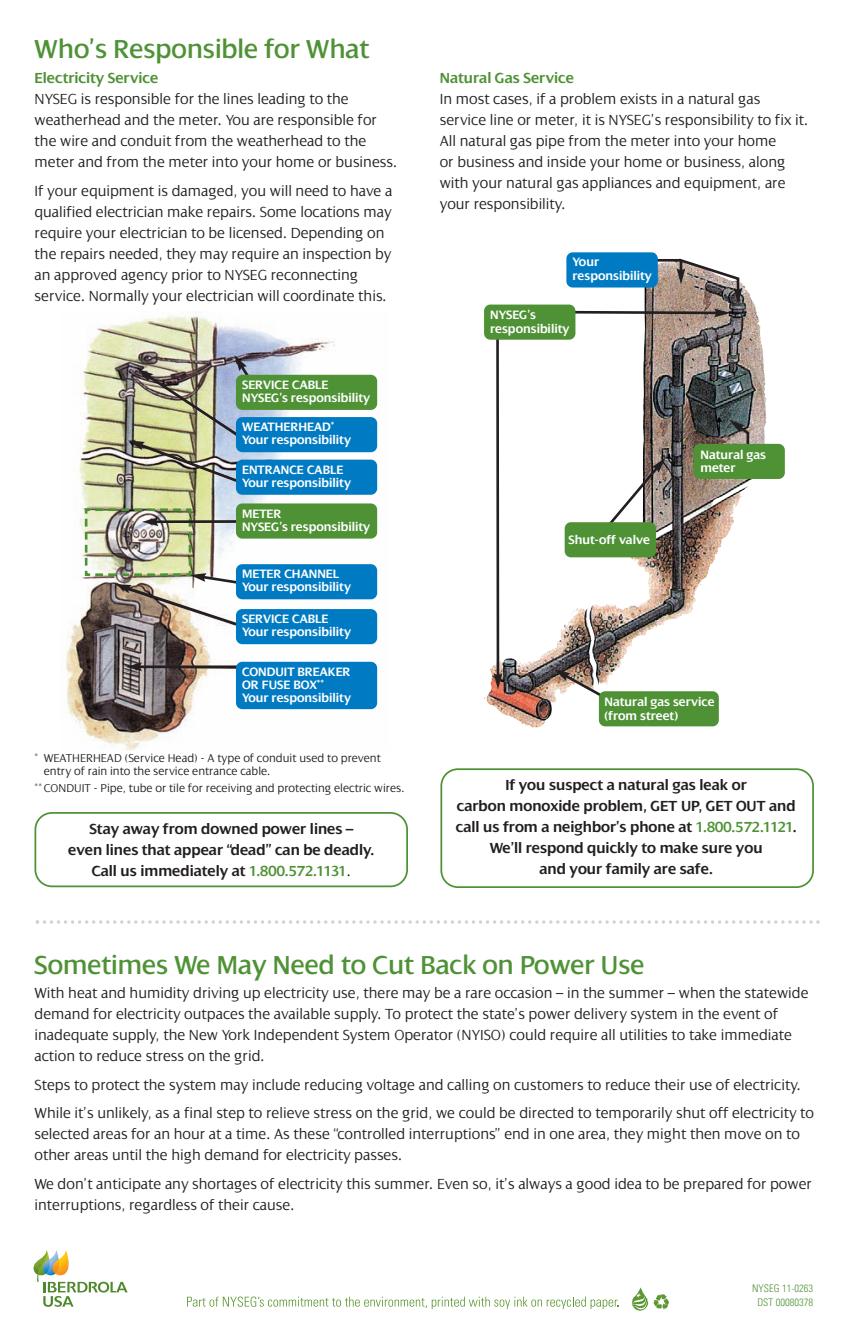
<style>
.page{position:relative;width:852px;height:1341px;background:#fff}
.page>*{position:absolute;margin:0;border:0;box-sizing:border-box;transform-origin:0 0}
.t1{font:28px "Dialog";color:#4f9236}
.t2{font:300 15.75px/21px "Dialog";color:#231f20}
.t3{font:600 15.75px/21px "Dialog";color:#231f20;text-align:center}
.t4{font:600 15.75px "Dialog";color:#4f9236}
.t5{font:600 13.12px/13.1px "Dialog";color:#fff}
.t6{font:300 12.25px/13.1px "Dialog";color:#231f20}
.t7{font:300 condensed 10.5px/14px "Univers";color:#4f9236;text-align:center}
.s1{color:#4f9236}
.s2{font-weight:300}
</style>
<div class="page">
<img style="left:65px;top:311px;width:313px;height:439px">
<hr style="left:139px;top:665px;width:100px;height:3px;background:#231f20">
<svg style="left:126px;top:662px;width:16px;height:9px"></svg>
<div style="left:236px;top:662px;width:141px;height:47px;background:#007bc3;border-radius:6px"></div>
<div style="left:236px;top:609px;width:141px;height:35px;background:#007bc3;border-radius:6px"></div>
<div style="left:236px;top:564px;width:141px;height:35px;background:#007bc3;border-radius:6px"></div>
<img style="left:83px;top:507px;width:158px;height:121px">
<div style="left:236px;top:503px;width:141px;height:35px;background:#4f9236;border-radius:6px"></div>
<div style="left:236px;top:459px;width:141px;height:36px;background:#007bc3;border-radius:6px"></div>
<img style="left:128px;top:355px;width:125px;height:130px">
<div style="left:236px;top:375px;width:141px;height:35px;background:#4f9236;border-radius:6px"></div>
<div style="left:236px;top:417px;width:141px;height:35px;background:#007bc3;border-radius:6px"></div>
<svg style="left:34px;top:1250px;width:94px;height:56px"></svg>
<svg style="left:632px;top:1287px;width:37px;height:23px"></svg>
<svg style="left:187px;top:1296px;width:431px;height:13px"></svg>
<img style="left:484px;top:252px;width:286px;height:476px">
<svg style="left:554px;top:679px;width:85px;height:39px"></svg>
<img style="left:495px;top:309px;width:224px;height:370px">
<svg style="left:493px;top:673px;width:9px;height:16px"></svg>
<img style="left:676px;top:257px;width:66px;height:60px">
<svg style="left:729px;top:419px;width:22px;height:25px"></svg>
<div style="left:598px;top:691px;width:120px;height:35px;background:#4f9236;border-radius:6px"></div>
<div style="left:484px;top:304px;width:91px;height:36px;background:#4f9236;border-radius:6px"></div>
<div style="left:693px;top:444px;width:91px;height:35px;background:#4f9236;border-radius:6px"></div>
<hr style="left:654px;top:259px;width:26px;height:3px;background:#231f20">
<div style="left:566px;top:252px;width:91px;height:35px;background:#007bc3;border-radius:6px"></div>
<svg style="left:36px;top:920px;width:783px;height:4px"></svg>
<div style="left:564px;top:522px;width:92px;height:35px;background:#4f9236;border-radius:6px"></div>
<svg style="left:34px;top:812px;width:374px;height:75px"></svg>
<svg style="left:440px;top:768px;width:373px;height:120px"></svg>
<h1 class="t1" style="left:35px;top:32px;width:336px">Who’s Responsible for What</h1>
<p class="t4" style="left:35px;top:69px;width:125px">Electricity Service</p>
<p class="t2" style="left:35px;top:88px;width:364px">NYSEG is responsible for the lines leading to the weatherhead and the meter. You are responsible for the wire and conduit from the weatherhead to the meter and from the meter into your home or business.</p>
<p class="t2" style="left:35px;top:180px;width:359px">If your equipment is damaged, you will need to have a qualified electrician make repairs. Some locations may require your electrician to be licensed. Depending on the repairs needed, they may require an inspection by an approved agency prior to NYSEG reconnecting service. Normally your electrician will coordinate this.</p>
<p class="t5" style="left:242px;top:378px;width:130px">SERVICE CABLE<br>NYSEG’s responsibility</p>
<p class="t5" style="left:242px;top:420px;width:110px">WEATHERHEAD*<br>Your responsibility</p>
<p class="t5" style="left:242px;top:462px;width:110px">ENTRANCE CABLE<br>Your responsibility</p>
<p class="t5" style="left:242px;top:506px;width:130px">METER<br>NYSEG’s responsibility</p>
<p class="t5" style="left:242px;top:567px;width:110px">METER CHANNEL<br>Your responsibility</p>
<p class="t5" style="left:242px;top:612px;width:110px">SERVICE CABLE<br>Your responsibility</p>
<p class="t5" style="left:242px;top:665px;width:110px">CONDUIT BREAKER<br>OR FUSE BOX**<br>Your responsibility</p>
<p class="t6" style="left:44px;top:751px;width:338px;text-indent:-9px">* WEATHERHEAD (Service Head) - A type of conduit used to prevent entry of rain into the service entrance cable.</p>
<p class="t6" style="left:35px;top:781px;width:371px">**CONDUIT - Pipe, tube or tile for receiving and protecting electric wires.</p>
<p class="t3" style="left:68px;top:818px;width:307px">Stay away from downed power lines –<br>even lines that appear “dead” can be deadly.<br>Call us immediately at <span class="s1">1.800.572.1131</span><span class="s2">.</span></p>
<p class="t4" style="left:439px;top:69px;width:136px">Natural Gas Service</p>
<p class="t2" style="left:439px;top:88px;width:370px">In most cases, if a problem exists in a natural gas service line or meter, it is NYSEG’s responsibility to fix it.<br>All natural gas pipe from the meter into your home<br>or business and inside your home or business, along with your natural gas appliances and equipment, are your responsibility.</p>
<p class="t5" style="left:572px;top:255px;width:81px">Your responsibility</p>
<p class="t5" style="left:490px;top:308px;width:81px">NYSEG’s responsibility</p>
<p class="t5" style="left:568px;top:533px;width:83px">Shut-off valve</p>
<p class="t5" style="left:700px;top:448px;width:67px">Natural gas meter</p>
<p class="t5" style="left:604px;top:695px;width:112px">Natural gas service (from street)</p>
<p class="t3" style="left:455px;top:774px;width:342px">If you suspect a natural gas leak or<br>carbon monoxide problem, GET UP, GET OUT and call us from a neighbor’s phone at <span class="s1">1.800.572.1121</span>.<br>We’ll respond quickly to make sure you<br>and your family are safe.</p>
<h1 class="t1" style="left:35px;top:947px;width:611px">Sometimes We May Need to Cut Back on Power Use</h1>
<p class="t2" style="left:35px;top:982px;width:775px">With heat and humidity driving up electricity use, there may be a rare occasion – in the summer – when the statewide demand for electricity outpaces the available supply. To protect the state’s power delivery system in the event of inadequate supply, the New York Independent System Operator (NYISO) could require all utilities to take immediate action to reduce stress on the grid.</p>
<p class="t2" style="left:34px;top:1070px;width:781px;line-height:28.5px">Steps to protect the system may include reducing voltage and calling on customers to reduce their use of electricity.<br>While it’s unlikely, as a final step to relieve stress on the grid, we could be directed to temporarily shut off electricity to</p>
<p class="t2" style="left:34px;top:1123px;width:767px">selected areas for an hour at a time. As these “controlled interruptions” end in one area, they might then move on to other areas until the high demand for electricity passes.</p>
<p class="t2" style="left:34px;top:1173px;width:778px">We don’t anticipate any shortages of electricity this summer. Even so, it’s always a good idea to be prepared for power interruptions, regardless of their cause.</p>
<p class="t7" style="left:752px;top:1282px;width:62px">NYSEG 11-0263<br>DST 00080378</p>
</div>
